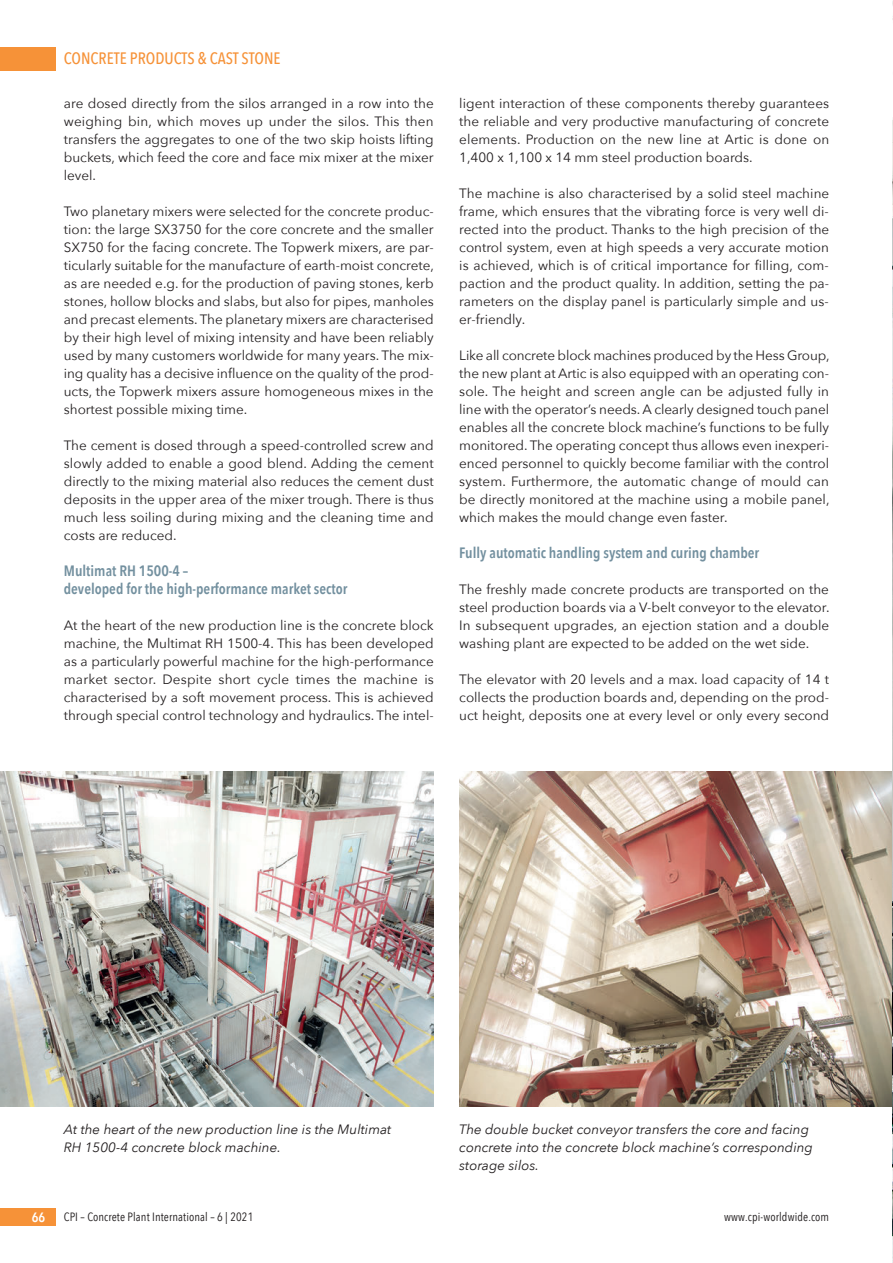
<style>
.page{position:relative;width:893px;height:1263px;background:#fff}
.page>*{position:absolute;margin:0;border:0;box-sizing:border-box;transform-origin:0 0}
.t1{font:500 16.5px "Avenir Next Condensed";color:#f69238}
.t2{font:600 15px/18px "Avenir Next Condensed";color:#73909f}
.t3{font:13.5px/18px "Avenir Next";color:#231f20;text-align:justify}
.t4{font:italic 13.5px/18px "Avenir Next";color:#231f20}
.t5{font:600 13.5px "Avenir Next Condensed";color:#fff}
.t6{font:12px "Avenir Next Condensed";letter-spacing:.01em;color:#231f20}
</style>
<div class="page">
<div style="left:0;top:47px;width:55px;height:23px;background:#f69238"></div>
<div style="left:0;top:1208px;width:55px;height:18px;background:#f69238"></div>
<img style="left:0;top:772px;width:434px;height:335px">
<img style="left:459px;top:772px;width:433px;height:335px">
<img style="left:892px;top:1px;width:1px;height:1261px">
<p class="t1" style="left:64px;top:49px;width:218px">CONCRETE PRODUCTS &amp; CAST STONE</p>
<p class="t3" style="left:64px;top:94px;width:372px">are dosed directly from the silos arranged in a row into the weighing bin, which moves up under the silos. This then transfers the aggregates to one of the two skip hoists lifting buckets, which feed the core and face mix mixer at the mixer level.</p>
<p class="t3" style="left:64px;top:202px;width:372px">Two planetary mixers were selected for the concrete produc&shy;tion: the large SX3750 for the core concrete and the smaller SX750 for the facing concrete. The Topwerk mixers, are par&shy;ticularly suitable for the manufacture of earth-moist concrete, as are needed e.g. for the production of paving stones, kerb stones, hollow blocks and slabs, but also for pipes, manholes and precast elements. The planetary mixers are characterised by their high level of mixing intensity and have been reliably used by many customers worldwide for many years. The mix&shy;ing quality has a decisive influence on the quality of the prod&shy;ucts, the Topwerk mixers assure homogeneous mixes in the shortest possible mixing time.</p>
<p class="t3" style="left:64px;top:436px;width:371px">The cement is dosed through a speed-controlled screw and slowly added to enable a good blend. Adding the cement directly to the mixing material also reduces the cement dust deposits in the upper area of the mixer trough. There is thus much less soiling during mixing and the cleaning time and costs are reduced.</p>
<p class="t2" style="left:64px;top:561px;width:285px">Multimat RH 1500-4 –<br>developed for the high-performance market sector</p>
<p class="t3" style="left:64px;top:616px;width:372px">At the heart of the new production line is the concrete block machine, the Multimat RH 1500-4. This has been developed as a particularly powerful machine for the high-performance market sector. Despite short cycle times the machine is characterised by a soft movement process. This is achieved through special control technology and hydraulics. The intel-</p>
<p class="t3" style="left:459px;top:94px;width:371px">ligent interaction of these components thereby guarantees the reliable and very productive manufacturing of concrete elements. Production on the new line at Artic is done on 1,400 x 1,100 x 14 mm steel production boards.</p>
<p class="t3" style="left:459px;top:184px;width:372px">The machine is also characterised by a solid steel machine frame, which ensures that the vibrating force is very well di&shy;rected into the product. Thanks to the high precision of the control system, even at high speeds a very accurate motion is achieved, which is of critical importance for filling, com&shy;paction and the product quality. In addition, setting the pa&shy;rameters on the display panel is particularly simple and us&shy;er-friendly.</p>
<p class="t3" style="left:459px;top:346px;width:372px">Like all concrete block machines produced by the Hess Group, the new plant at Artic is also equipped with an operating con&shy;sole. The height and screen angle can be adjusted fully in line with the operator’s needs. A clearly designed touch panel enables all the concrete block machine’s functions to be fully monitored. The operating concept thus allows even inexperi&shy;enced personnel to quickly become familiar with the control system. Furthermore, the automatic change of mould can be directly monitored at the machine using a mobile panel, which makes the mould change even faster.</p>
<p class="t2" style="left:459px;top:543px;width:302px">Fully automatic handling system and curing chamber</p>
<p class="t3" style="left:459px;top:580px;width:372px">The freshly made concrete products are transported on the steel production boards via a V-belt conveyor to the elevator.<br>In subsequent upgrades, an ejection station and a double washing plant are expected to be added on the wet side.</p>
<p class="t3" style="left:459px;top:670px;width:371px">The elevator with 20 levels and a max. load capacity of 14 t collects the production boards and, depending on the prod&shy;uct height, deposits one at every level or only every second</p>
<p class="t4" style="left:64px;top:1120px;width:329px">At the heart of the new production line is the Multimat<br>RH 1500-4 concrete block machine.</p>
<p class="t4" style="left:459px;top:1120px;width:355px">The double bucket conveyor transfers the core and facing concrete into the concrete block machine’s corresponding storage silos.</p>
<p class="t5" style="left:32px;top:1206px;width:15px">66</p>
<p class="t6" style="left:64px;top:1207px;width:191px">CPI – Concrete Plant International – 6 | 2021</p>
<p class="t6" style="left:724px;top:1207px;width:107px">www.cpi-worldwide.com</p>
</div>
